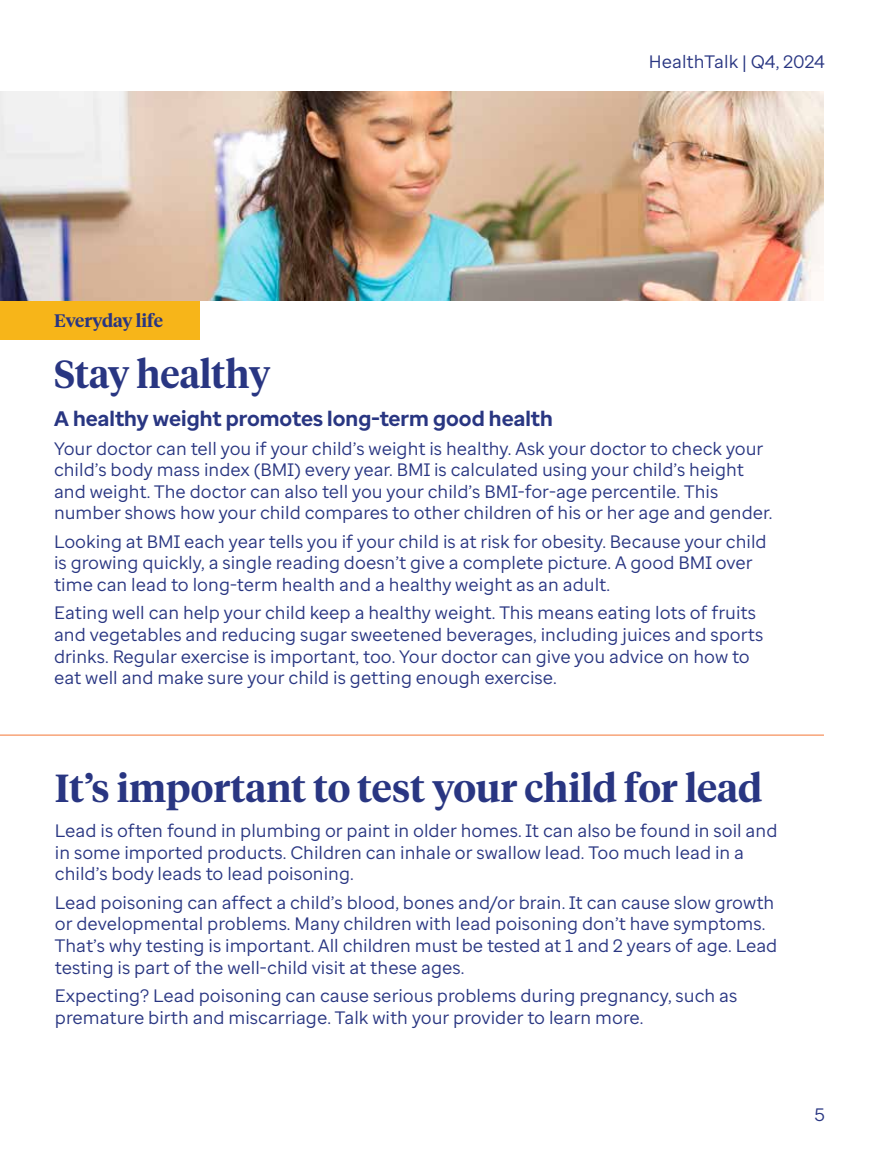
<style>
.page{position:relative;width:878px;height:1161px;background:#fff}
.page>*{position:absolute;margin:0;border:0;box-sizing:border-box;transform-origin:0 0}
.Headline{font:600 39px "UHC Serif Headline";color:#293682}
.Headline-2{font:600 39px "UHC Serif Headline";color:#293682;scale:.96 1}
.Subhead{font:700 21px "Enterprise Sans";color:#293682}
.BodyCopy{font:18px/21.6px "Enterprise Sans";color:#293682}
.t1{font:600 18px "UHC Serif Headline";color:#293682}
</style>
<div class="page">
<hr style="left:0;top:735px;width:824px;height:1px;background:#f47635">
<img style="left:0;top:92px;width:824px;height:209px">
<div style="left:0;top:301px;width:200px;height:38px;background:#f7b519"></div>
<p class="t1" style="left:54px;top:308px;width:110px">Everyday life</p>
<p class="BodyCopy" style="left:649px;top:50px;width:177px">HealthTalk | Q4, 2024</p>
<p class="Headline-2" style="left:54px;top:347px;width:227px">Stay healthy</p>
<p class="Subhead" style="left:54px;top:405px;width:500px">A healthy weight promotes long-term good health</p>
<p class="BodyCopy" style="left:54px;top:437px;width:719px">Your doctor can tell you if your child’s weight is healthy. Ask your doctor to check your child’s body mass index (BMI) every year. BMI is calculated using your child’s height and weight. The doctor can also tell you your child’s BMI-for-age percentile. This number shows how your child compares to other children of his or her age and gender.</p>
<p class="BodyCopy" style="left:54px;top:531px;width:714px">Looking at BMI each year tells you if your child is at risk for obesity. Because your child is growing quickly, a single reading doesn’t give a complete picture. A good BMI over time can lead to long-term health and a healthy weight as an adult.</p>
<p class="BodyCopy" style="left:54px;top:602px;width:710px">Eating well can help your child keep a healthy weight. This means eating lots of fruits and vegetables and reducing sugar sweetened beverages, including juices and sports drinks. Regular exercise is important, too. Your doctor can give you advice on how to eat well and make sure your child is getting enough exercise.</p>
<p class="Headline" style="left:55px;top:762px;width:709px">It’s important to test your child for lead</p>
<p class="BodyCopy" style="left:55px;top:820px;width:724px">Lead is often found in plumbing or paint in older homes. It can also be found in soil and in some imported products. Children can inhale or swallow lead. Too much lead in a child’s body leads to lead poisoning.</p>
<p class="BodyCopy" style="left:55px;top:892px;width:724px">Lead poisoning can affect a child’s blood, bones and/or brain. It can cause slow growth or developmental problems. Many children with lead poisoning don’t have symptoms.<br>That’s why testing is important. All children must be tested at 1 and 2 years of age. Lead testing is part of the well-child visit at these ages.</p>
<p class="BodyCopy" style="left:55px;top:985px;width:684px">Expecting? Lead poisoning can cause serious problems during pregnancy, such as premature birth and miscarriage. Talk with your provider to learn more.</p>
<p class="BodyCopy" style="left:814px;top:1103px;width:12px">5</p>
</div>
